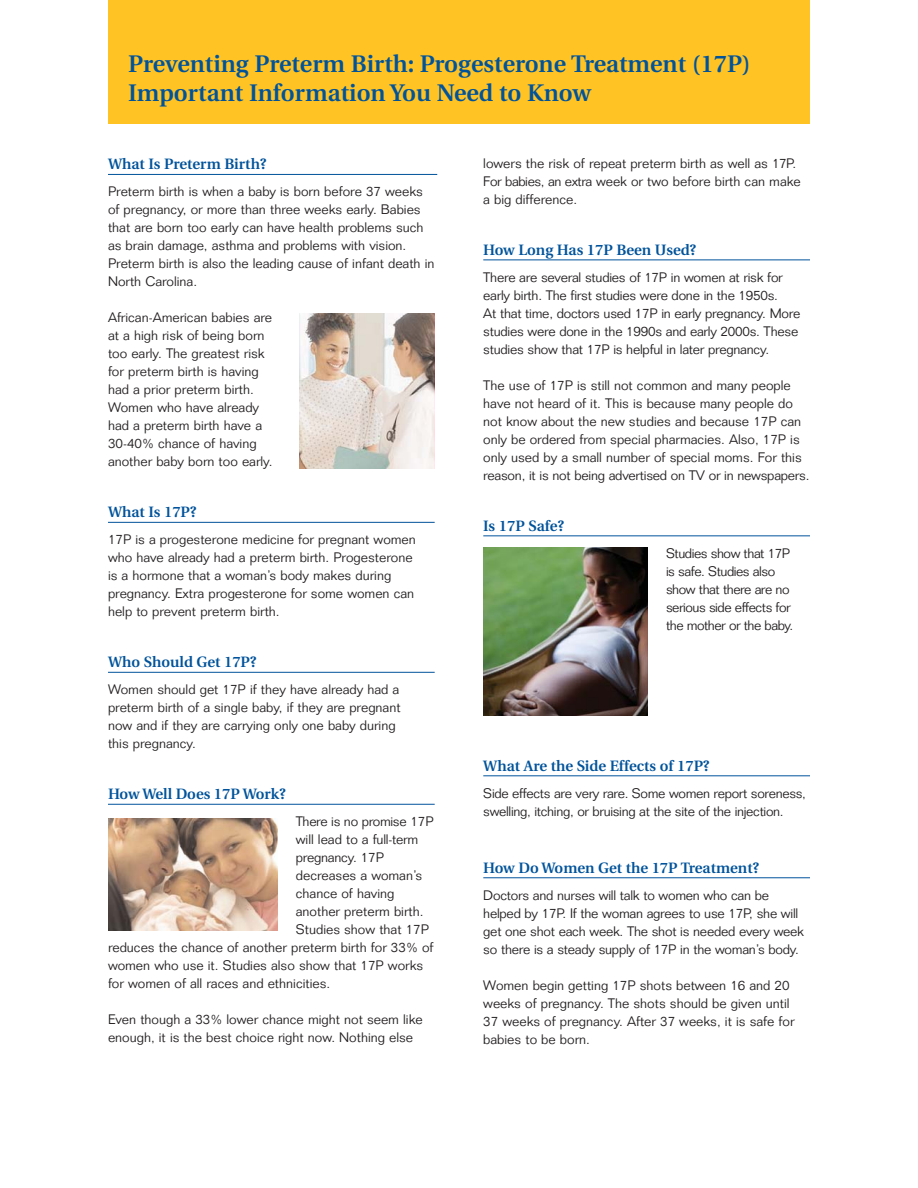
<style>
.page{position:relative;width:918px;height:1188px;background:#fff}
.page>*{position:absolute;margin:0;border:0;box-sizing:border-box;transform-origin:0 0}
.t1{font:600 24px/28.8px "Utopia";color:#00539b}
.t2{font:600 15px "Utopia";color:#00539b}
.t3{font:300 13.5px/18px "Folio";color:#231f20}
.t4{font:300 13.5px/18px "Folio";letter-spacing:-.02em;color:#231f20}
.t5{font:300 13.5px/18px "Folio";letter-spacing:-.035em;color:#231f20}
</style>
<div class="page">
<hr style="left:108px;top:522px;width:327px;height:1px;background:#00539b">
<hr style="left:108px;top:672px;width:327px;height:1px;background:#00539b">
<hr style="left:108px;top:804px;width:327px;height:1px;background:#00539b">
<hr style="left:483px;top:260px;width:327px;height:1px;background:#00539b">
<hr style="left:483px;top:535px;width:327px;height:1px;background:#00539b">
<hr style="left:483px;top:775px;width:327px;height:1px;background:#00539b">
<hr style="left:483px;top:877px;width:327px;height:1px;background:#00539b">
<hr style="left:108px;top:174px;width:329px;height:1px;background:#00539b">
<div style="left:108px;top:0;width:702px;height:124px;background:#ffc424"></div>
<img style="left:108px;top:818px;width:170px;height:112px">
<img style="left:300px;top:314px;width:135px;height:154px">
<img style="left:483px;top:548px;width:165px;height:168px">
<h1 class="t1" style="left:128px;top:51px;width:624px">Preventing Preterm Birth: Progesterone Treatment (17P)<br>Important Information You Need to Know</h1>
<p class="t2" style="left:108px;top:158px;width:160px">What Is Preterm Birth?</p>
<p class="t3" style="left:108px;top:184px;width:328px">Preterm birth is when a baby is born before 37 weeks of pregnancy, or more than three weeks early. Babies that are born too early can have health problems such as brain damage, asthma and problems with vision.<br>Preterm birth is also the leading cause of infant death in North Carolina.</p>
<p class="t3" style="left:108px;top:310px;width:166px">African-American babies are at a high risk of being born too early. The greatest risk for preterm birth is having had a prior preterm birth.<br>Women who have already had a preterm birth have a<br>30-40% chance of having another baby born too early.</p>
<p class="t2" style="left:108px;top:506px;width:90px">What Is 17P?</p>
<p class="t3" style="left:108px;top:532px;width:309px">17P is a progesterone medicine for pregnant women who have already had a preterm birth. Progesterone is a hormone that a woman’s body makes during pregnancy. Extra progesterone for some women can help to prevent preterm birth.</p>
<p class="t2" style="left:108px;top:656px;width:150px">Who Should Get 17P?</p>
<p class="t3" style="left:108px;top:682px;width:294px">Women should get 17P if they have already had a preterm birth of a single baby, if they are pregnant now and if they are carrying only one baby during this pregnancy.</p>
<p class="t2" style="left:108px;top:788px;width:179px">How Well Does 17P Work?</p>
<p class="t4" style="left:296px;top:814px;width:139px">There is no promise 17P</p>
<p class="t3" style="left:296px;top:832px;width:124px">will lead to a full-term</p>
<p class="t3" style="left:296px;top:850px;width:90px">pregnancy. 17P</p>
<p class="t3" style="left:296px;top:868px;width:128px">decreases a woman’s</p>
<p class="t3" style="left:296px;top:886px;width:100px">chance of having</p>
<p class="t3" style="left:296px;top:904px;width:129px">another preterm birth.</p>
<p class="t3" style="left:296px;top:922px;width:135px">Studies show that 17P</p>
<p class="t3" style="left:108px;top:940px;width:327px">reduces the chance of another preterm birth for 33% of</p>
<p class="t3" style="left:108px;top:958px;width:317px">women who use it. Studies also show that 17P works</p>
<p class="t3" style="left:108px;top:976px;width:224px">for women of all races and ethnicities.</p>
<p class="t3" style="left:108px;top:1012px;width:316px">Even though a 33% lower chance might not seem like enough, it is the best choice right now. Nothing else</p>
<p class="t3" style="left:483px;top:156px;width:319px">lowers the risk of repeat preterm birth as well as 17P.<br>For babies, an extra week or two before birth can make a big difference.</p>
<p class="t2" style="left:483px;top:244px;width:214px">How Long Has 17P Been Used?</p>
<p class="t3" style="left:483px;top:270px;width:318px">There are several studies of 17P in women at risk for early birth. The first studies were done in the 1950s.<br>At that time, doctors used 17P in early pregnancy. More studies were done in the 1990s and early 2000s. These studies show that 17P is helpful in later pregnancy.</p>
<p class="t3" style="left:483px;top:378px;width:328px">The use of 17P is still not common and many people have not heard of it. This is because many people do not know about the new studies and because 17P can only be ordered from special pharmacies. Also, 17P is only used by a small number of special moms. For this reason, it is not being advertised on TV or in newspapers.</p>
<p class="t2" style="left:483px;top:520px;width:82px">Is 17P Safe?</p>
<p class="t5" style="left:666px;top:546px;width:129px">Studies show that 17P is safe. Studies also show that there are no serious side effects for the mother or the baby.</p>
<p class="t2" style="left:483px;top:760px;width:228px">What Are the Side Effects of 17P?</p>
<p class="t4" style="left:483px;top:786px;width:324px">Side effects are very rare. Some women report soreness, swelling, itching, or bruising at the site of the injection.</p>
<p class="t2" style="left:483px;top:862px;width:277px">How Do Women Get the 17P Treatment?</p>
<p class="t3" style="left:483px;top:888px;width:322px">Doctors and nurses will talk to women who can be helped by 17P. If the woman agrees to use 17P, she will get one shot each week. The shot is needed every week so there is a steady supply of 17P in the woman’s body.</p>
<p class="t3" style="left:483px;top:978px;width:313px">Women begin getting 17P shots between 16 and 20 weeks of pregnancy. The shots should be given until 37 weeks of pregnancy. After 37 weeks, it is safe for babies to be born.</p>
</div>
